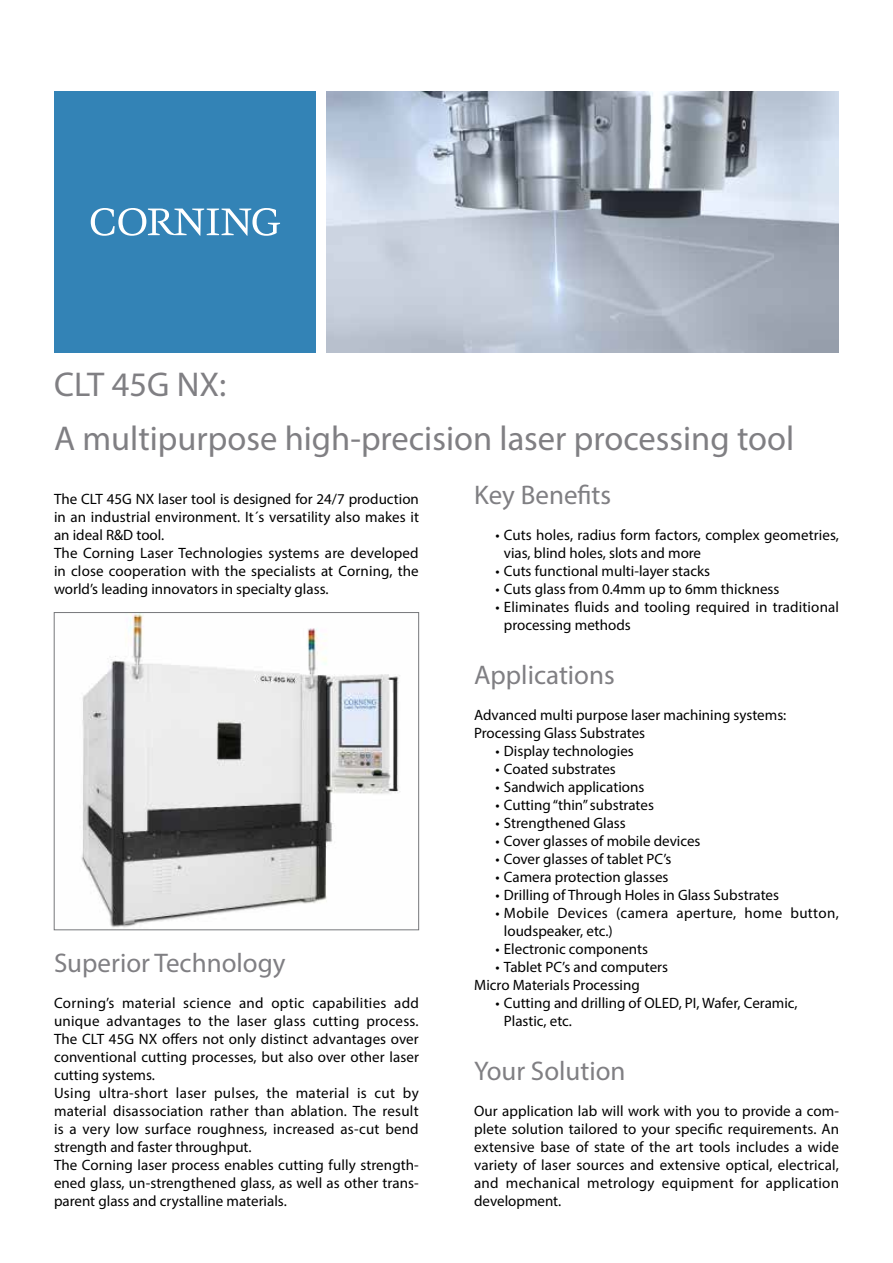
<style>
.page{position:relative;width:893px;height:1263px;background:#fff}
.page>*{position:absolute;margin:0;border:0;box-sizing:border-box;transform-origin:0 0}
.t1{font:34.5px/54px "Myriad Pro";color:#807f83}
.t2{font:27px "Myriad Pro";color:#807f83}
.t3{font:15px/18px "Myriad Pro";color:#000}
.t4{font:15px/18px "Myriad Pro";letter-spacing:.025em;color:#000}
</style>
<div class="page">
<div style="left:54px;top:91px;width:261px;height:262px;background:#3383b6"></div>
<svg style="left:91px;top:208px;width:189px;height:28px"></svg>
<img style="left:327px;top:91px;width:512px;height:262px">
<img style="left:81px;top:614px;width:319px;height:314px">
<div style="left:54px;top:612px;width:365px;height:318px;border:1px solid #76777a"></div>
<h1 class="t1" style="left:54px;top:357px;width:742px">CLT 45G NX:<br>A multipurpose high-precision laser processing tool</h1>
<p class="t3" style="left:54px;top:490px;width:366px">The CLT 45G NX laser tool is designed for 24/7 production in an industrial environment. It´s versatility also makes it an ideal R&amp;D tool.<br>The Corning Laser Technologies systems are developed in close cooperation with the specialists at Corning, the world’s leading innovators in specialty glass.</p>
<h2 class="t2" style="left:474px;top:478px;width:139px">Key Benefits</h2>
<p class="t3" style="left:504px;top:526px;width:337px;text-indent:-9px">• Cuts holes, radius form factors, complex geometries, vias, blind holes, slots and more</p>
<p class="t3" style="left:495px;top:562px;width:216px">• Cuts functional multi-layer stacks</p>
<p class="t3" style="left:495px;top:580px;width:286px">• Cuts glass from 0.4mm up to 6mm thickness</p>
<p class="t3" style="left:504px;top:598px;width:337px;text-indent:-9px">• Eliminates fluids and tooling required in traditional processing methods</p>
<h2 class="t2" style="left:474px;top:658px;width:142px">Applications</h2>
<p class="t3" style="left:474px;top:706px;width:314px">Advanced multi purpose laser machining systems:<br>Processing Glass Substrates</p>
<p class="t3" style="left:495px;top:742px;width:140px">• Display technologies</p>
<p class="t3" style="left:495px;top:760px;width:122px">• Coated substrates</p>
<p class="t3" style="left:495px;top:778px;width:150px">• Sandwich applications</p>
<p class="t3" style="left:495px;top:796px;width:160px">• Cutting “thin” substrates</p>
<p class="t3" style="left:495px;top:814px;width:132px">• Strengthened Glass</p>
<p class="t3" style="left:495px;top:832px;width:207px">• Cover glasses of mobile devices</p>
<p class="t3" style="left:495px;top:850px;width:178px">• Cover glasses of tablet PC’s</p>
<p class="t3" style="left:495px;top:868px;width:175px">• Camera protection glasses</p>
<p class="t3" style="left:495px;top:886px;width:285px">• Drilling of Through Holes in Glass Substrates</p>
<p class="t4" style="left:504px;top:904px;width:336px;text-indent:-9px">• Mobile Devices (camera aperture, home button, loudspeaker, etc.)</p>
<p class="t3" style="left:495px;top:940px;width:154px">• Electronic components</p>
<p class="t3" style="left:474px;top:958px;width:195px;text-indent:21px">• Tablet PC’s and computers<br>Micro Materials Processing</p>
<p class="t3" style="left:504px;top:994px;width:295px;text-indent:-9px">• Cutting and drilling of OLED, PI, Wafer, Ceramic,<br>Plastic, etc.</p>
<h2 class="t2" style="left:474px;top:1054px;width:153px">Your Solution</h2>
<p class="t3" style="left:474px;top:1102px;width:366px;text-align:justify">Our application lab will work with you to provide a com&shy;plete solution tailored to your specific requirements. An extensive base of state of the art tools includes a wide variety of laser sources and extensive optical, electrical, and mechanical metrology equipment for application development.</p>
<h2 class="t2" style="left:54px;top:946px;width:233px">Superior Technology</h2>
<p class="t3" style="left:54px;top:994px;width:367px">Corning’s material science and optic capabilities add unique advantages to the laser glass cutting process.<br>The CLT 45G NX offers not only distinct advantages over conventional cutting processes, but also over other laser cutting systems.<br>Using ultra-short laser pulses, the material is cut by material disassociation rather than ablation. The result is a very low surface roughness, increased as-cut bend strength and faster throughput.<br>The Corning laser process enables cutting fully strength&shy;ened glass, un-strengthened glass, as well as other trans&shy;parent glass and crystalline materials.</p>
</div>
